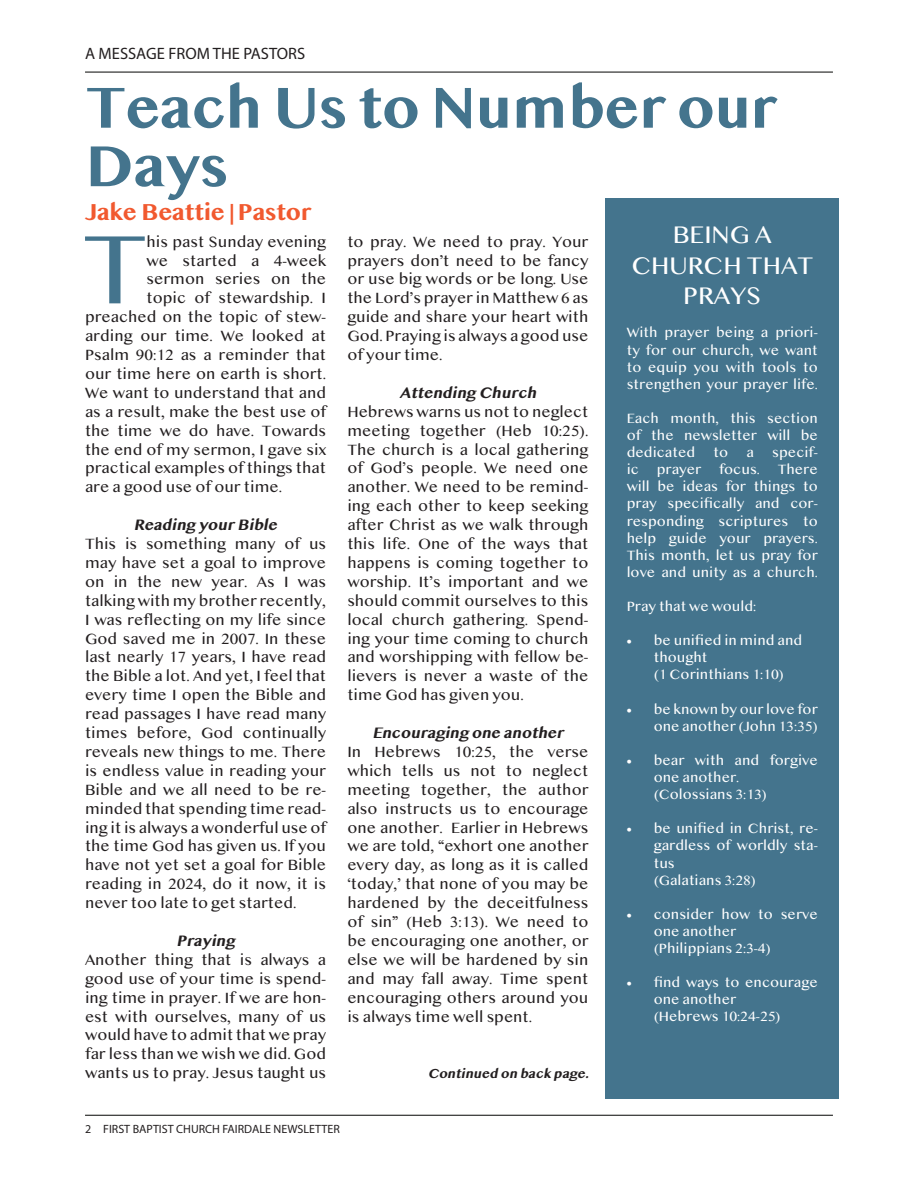
<style>
.page{position:relative;width:918px;height:1188px;background:#fff}
.page>*{position:absolute;margin:0;border:0;box-sizing:border-box;transform-origin:0 0}
.Copy{font:103.35px "Myanmar MN";color:#44748d}
.Headline{font:700 60px/58.5px "Myanmar MN";letter-spacing:-.01em;color:#44748d}
.Sidebar{font:25.5px/30.6px "Myanmar MN";color:#fff;text-align:center}
.Intro{font:700 24px "Myanmar MN";letter-spacing:-.01em;color:#f1592f}
.Folio_-_Section_Titl{font:16.5px "Myriad Pro";color:#231f20}
.Copy-2{font:15.75px/18.9px "Myanmar MN";color:#231f20;text-align:justify}
.Copy-3{font:italic 700 15.75px "Myanmar MN";color:#231f20}
.Sidebar-2{font:14.25px/17.1px "Myanmar MN";color:#fff;text-align:justify}
.Copy-4{font:italic 700 13.5px "Myanmar MN";color:#231f20}
.t1{font:12px "Myriad Pro";color:#231f20}
.s1{font-size:15.75px}
</style>
<div class="page">
<hr style="left:85px;top:72px;width:748px;height:1px;background:#040503">
<hr style="left:85px;top:1115px;width:748px;height:1px;background:#040503">
<div style="left:605px;top:198px;width:234px;height:900px;background:#44748d"></div>
<p class="Folio_-_Section_Titl" style="left:85px;top:44px;width:222px">A MESSAGE FROM THE PASTORS</p>
<p class="Headline" style="left:86px;top:78px;width:693px">Teach Us to Number our<br>Days</p>
<p class="Intro" style="left:85px;top:198px;width:228px">Jake Beattie | Pastor</p>
<p class="Copy" style="left:83px;top:207px;width:65px">T</p>
<p class="Copy-2" style="left:147px;top:232px;width:181px">his past Sunday evening</p>
<p class="Sidebar" style="left:631px;top:219px;width:183px">BEING A<br>CHURCH THAT<br>PRAYS</p>
<p class="Sidebar-2" style="left:627px;top:324px;width:193px">With prayer being a priori&shy;ty for our church, we want to equip you with tools to strengthen your prayer life.</p>
<p class="Sidebar-2" style="left:627px;top:409px;width:193px">Each month, this section of the newsletter will be dedicated</p>
<p class="Copy-2" style="left:347px;top:232px;width:243px">to pray. We need to pray. Your prayers don’t need to be fancy or use big words or be long. Use the Lord’s prayer in Matthew 6 as guide and share your heart with God. Praying is always a good use of your time.</p>
<p class="Copy-3" style="left:399px;top:383px;width:143px">Attending Church</p>
<p class="Copy-2" style="left:347px;top:402px;width:243px">Hebrews warns us not to neglect meeting together (Heb 10:25).<br>The church is a local gathering of God’s people. We need one another. We need to be remind&shy;ing each other to keep seeking after Christ as we walk through this life. One of the ways that happens is coming together to worship. It’s important and we should commit ourselves to this local church gathering. Spend&shy;ing your time coming to church and worshipping with fellow be&shy;lievers is never a waste of the time God has given you.</p>
<p class="Copy-3" style="left:372px;top:723px;width:197px">Encouraging one another</p>
<p class="Copy-2" style="left:347px;top:742px;width:243px">In Hebrews 10:25, the verse which tells us not to neglect meeting together, the author also instructs us to encourage one another. Earlier in Hebrews we are told, “exhort one another every day, as long as it is called ‘today,’ that none of you may be hardened by the deceitfulness of sin” (Heb 3:13). We need to be encouraging one another, or else we will be hardened by sin and may fall away. Time spent encouraging others around you is always time well spent.</p>
<p class="Copy-2" style="left:147px;top:251px;width:181px">we started a 4-week</p>
<p class="Copy-2" style="left:147px;top:270px;width:181px">sermon series on the</p>
<p class="Copy-2" style="left:147px;top:288px;width:181px">topic of stewardship. I</p>
<p class="Copy-2" style="left:85px;top:307px;width:243px">preached on the topic of stew-</p>
<p class="Copy-2" style="left:85px;top:326px;width:243px">arding our time. We looked at</p>
<p class="Copy-2" style="left:85px;top:345px;width:243px">Psalm 90:12 as a reminder that</p>
<p class="Copy-2" style="left:85px;top:364px;width:243px">our time here on earth is short.</p>
<p class="Copy-2" style="left:85px;top:383px;width:243px">We want to understand that and</p>
<p class="Copy-2" style="left:85px;top:402px;width:243px">as a result, make the best use of</p>
<p class="Copy-2" style="left:85px;top:421px;width:243px">the time we do have. Towards</p>
<p class="Copy-2" style="left:85px;top:440px;width:243px">the end of my sermon, I gave six</p>
<p class="Copy-2" style="left:85px;top:459px;width:243px">practical examples of things that</p>
<p class="Copy-2" style="left:85px;top:477px;width:199px">are a good use of our time.</p>
<p class="Copy-3" style="left:134px;top:516px;width:149px">Reading yourBible</p>
<p class="Copy-2" style="left:85px;top:534px;width:243px">This is something many of us may have set a goal to improve on in the new year. As I was talking with my brother recently, I was reflecting on my life since God saved me in 2007. In these last nearly 17 years, I have read the Bible a lot. And yet, I feel that every time I open the Bible and read passages I have read many times before, God continually reveals new things to me. There is endless value in reading your Bible and we all need to be re&shy;minded that spending time read&shy;ing it is always a wonderful use of the time God has given us. If you have not yet set a goal for Bible reading in 2024, do it now, it is never too late to get started.</p>
<p class="Copy-3" style="left:177px;top:931px;width:64px">Praying</p>
<p class="Copy-2" style="left:85px;top:950px;width:243px">Another thing that is always a good use of your time is spend&shy;ing time in prayer. If we are hon&shy;est with ourselves, many of us would have to admit that we pray far less than we wish we did. God wants us to pray. Jesus taught us</p>
<p class="Sidebar-2" style="left:627px;top:444px;width:193px;text-indent:146px">specif&shy;ic prayer focus. There will be ideas for things to pray specifically and cor&shy;responding scriptures to help guide your prayers.<br>This month, let us pray for love and unity as a church.</p>
<p class="Sidebar-2" style="left:627px;top:598px;width:131px">Pray that we would:</p>
<p class="Sidebar-2" style="left:627px;top:632px;width:177px">• be unified in mind and</p>
<p class="Sidebar-2" style="left:654px;top:649px;width:55px">thought</p>
<p class="Sidebar-2" style="left:654px;top:666px;width:132px">(1 Corinthians 1:10)</p>
<p class="Sidebar-2" style="left:627px;top:700px;width:193px;text-align:right">• be known by our love for one another (John 13:35)</p>
<p class="Sidebar-2" style="left:654px;top:751px;width:166px;text-indent:-27px">• bear with and forgive one another.</p>
<p class="Sidebar-2" style="left:654px;top:786px;width:115px">(Colossians 3:13)</p>
<p class="Sidebar-2" style="left:654px;top:820px;width:166px;text-indent:-27px">• be unified in Christ, re&shy;gardless of worldly sta&shy;tus</p>
<p class="Sidebar-2" style="left:654px;top:871px;width:104px">(Galatians 3:28)</p>
<p class="Sidebar-2" style="left:654px;top:905px;width:166px;text-indent:-27px">• consider how to serve one another</p>
<p class="Sidebar-2" style="left:654px;top:940px;width:119px">(Philippians 2:3-4)</p>
<p class="Sidebar-2" style="left:654px;top:974px;width:166px;text-indent:-27px">• find ways to encourage one another</p>
<p class="Sidebar-2" style="left:654px;top:1008px;width:128px">(Hebrews 10:24-25)</p>
<p class="Sidebar-2" style="left:714px;top:444px;width:16px">to</p>
<p class="Sidebar-2" style="left:747px;top:444px;width:9px">a</p>
<p class="Copy-4" style="left:428px;top:1066px;width:167px">Continued on back page<span class="s1">.</span></p>
<p class="t1" style="left:85px;top:1121px;width:256px">2 FIRST BAPTIST CHURCH FAIRDALE NEWSLETTER</p>
</div>
